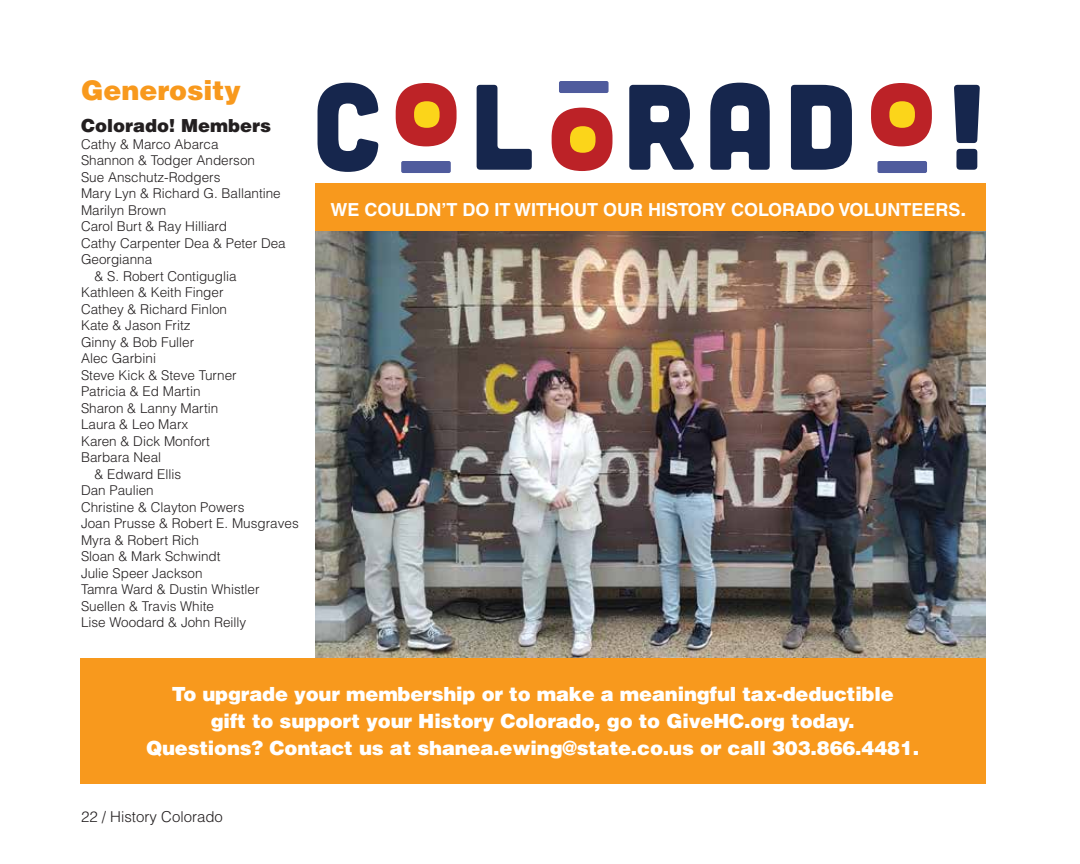
<style>
.page{position:relative;width:1080px;height:864px;background:#fff}
.page>*{position:absolute;margin:0;border:0;box-sizing:border-box;transform-origin:0 0}
.t1{font:900 27px "Helvetica LT Std";color:#f8991d}
.t2{font:900 19.5px/27px "Helvetica LT Std";letter-spacing:-.01em;color:#fff;text-align:center}
.t3{font:700 18px "Helvetica LT Std";color:#fff}
.t4{font:900 18px "Helvetica LT Std";color:#231f20}
.t5{font:300 15px "Helvetica LT Std";color:#231f20}
.t6{font:300 13.5px "Helvetica LT Std";color:#231f20}
.s1{font-size:21px}
</style>
<div class="page">
<img style="left:315px;top:231px;width:671px;height:428px">
<div style="left:315px;top:184px;width:671px;height:47px;background:#f8991d"></div>
<svg style="left:318px;top:83px;width:662px;height:89px"></svg>
<div style="left:552px;top:108px;width:60px;height:63px;background:#bc2227;border-radius:30px"></div>
<div style="left:559px;top:81px;width:50px;height:12px;background:#4f5b9d;border-radius:2px"></div>
<div style="left:570px;top:126px;width:26px;height:27px;background:#fbd51a;border-radius:13px"></div>
<div style="left:871px;top:83px;width:61px;height:63px;background:#bc2227;border-radius:30px"></div>
<div style="left:396px;top:83px;width:61px;height:63px;background:#bd2327;border-radius:30px"></div>
<div style="left:877px;top:161px;width:50px;height:12px;background:#4f5b9d;border-radius:2px"></div>
<div style="left:401px;top:161px;width:50px;height:12px;background:#4f5b9d;border-radius:2px"></div>
<div style="left:889px;top:101px;width:26px;height:27px;background:#fbd51a;border-radius:13px"></div>
<div style="left:414px;top:101px;width:26px;height:27px;background:#fbd51a;border-radius:13px"></div>
<div style="left:80px;top:659px;width:906px;height:125px;background:#f8991d"></div>
<h1 class="t1" style="left:81px;top:73px;width:162px">Generosity</h1>
<h3 class="t4" style="left:81px;top:114px;width:192px">Colorado! Members</h3>
<p class="t6" style="left:81px;top:136px;width:139px">Cathy &amp; Marco Abarca</p>
<p class="t6" style="left:81px;top:152px;width:176px">Shannon &amp; Todger Anderson</p>
<p class="t6" style="left:81px;top:169px;width:141px">Sue Anschutz-Rodgers</p>
<p class="t6" style="left:81px;top:185px;width:201px">Mary Lyn &amp; Richard G. Ballantine</p>
<p class="t6" style="left:81px;top:202px;width:87px">Marilyn Brown</p>
<p class="t6" style="left:81px;top:218px;width:148px">Carol Burt &amp; Ray Hilliard</p>
<p class="t6" style="left:81px;top:235px;width:206px">Cathy Carpenter Dea &amp; Peter Dea</p>
<p class="t6" style="left:81px;top:251px;width:73px">Georgianna</p>
<p class="t6" style="left:95px;top:268px;width:144px">&amp; S. Robert Contiguglia</p>
<p class="t6" style="left:81px;top:284px;width:144px">Kathleen &amp; Keith Finger</p>
<p class="t6" style="left:81px;top:301px;width:148px">Cathey &amp; Richard Finlon</p>
<p class="t6" style="left:81px;top:317px;width:111px">Kate &amp; Jason Fritz</p>
<p class="t6" style="left:81px;top:334px;width:115px">Ginny &amp; Bob Fuller</p>
<p class="t6" style="left:81px;top:350px;width:77px">Alec Garbini</p>
<p class="t6" style="left:81px;top:367px;width:157px">Steve Kick &amp; Steve Turner</p>
<p class="t6" style="left:81px;top:383px;width:121px">Patricia &amp; Ed Martin</p>
<p class="t6" style="left:81px;top:400px;width:139px">Sharon &amp; Lanny Martin</p>
<p class="t6" style="left:81px;top:416px;width:109px">Laura &amp; Leo Marx</p>
<p class="t6" style="left:81px;top:433px;width:131px">Karen &amp; Dick Monfort</p>
<p class="t6" style="left:81px;top:449px;width:82px">Barbara Neal</p>
<p class="t6" style="left:95px;top:466px;width:88px">&amp; Edward Ellis</p>
<p class="t6" style="left:81px;top:482px;width:74px">Dan Paulien</p>
<p class="t6" style="left:81px;top:499px;width:165px">Christine &amp; Clayton Powers</p>
<p class="t6" style="left:81px;top:515px;width:219px">Joan Prusse &amp; Robert E. Musgraves</p>
<p class="t6" style="left:81px;top:532px;width:120px">Myra &amp; Robert Rich</p>
<p class="t6" style="left:81px;top:548px;width:141px">Sloan &amp; Mark Schwindt</p>
<p class="t6" style="left:81px;top:565px;width:123px">Julie Speer Jackson</p>
<p class="t6" style="left:81px;top:581px;width:180px">Tamra Ward &amp; Dustin Whistler</p>
<p class="t6" style="left:81px;top:598px;width:135px">Suellen &amp; Travis White</p>
<p class="t6" style="left:81px;top:614px;width:167px">Lise Woodard &amp; John Reilly</p>
<h3 class="t3" style="left:330px;top:199px;width:637px">WE COULDN’T DO IT WITHOUT OUR HISTORY COLORADO VOLUNTEERS<span class="s1">.</span></h3>
<h2 class="t2" style="left:146px;top:680px;width:775px">To upgrade your membership or to make a meaningful tax-deductible<br>gift to support your History Colorado, go to GiveHC.org today.<br>Questions? Contact us at shanea.ewing@state.co.us or call 303.866.4481.</h2>
<p class="t5" style="left:81px;top:807px;width:143px">22 / History Colorado</p>
</div>
